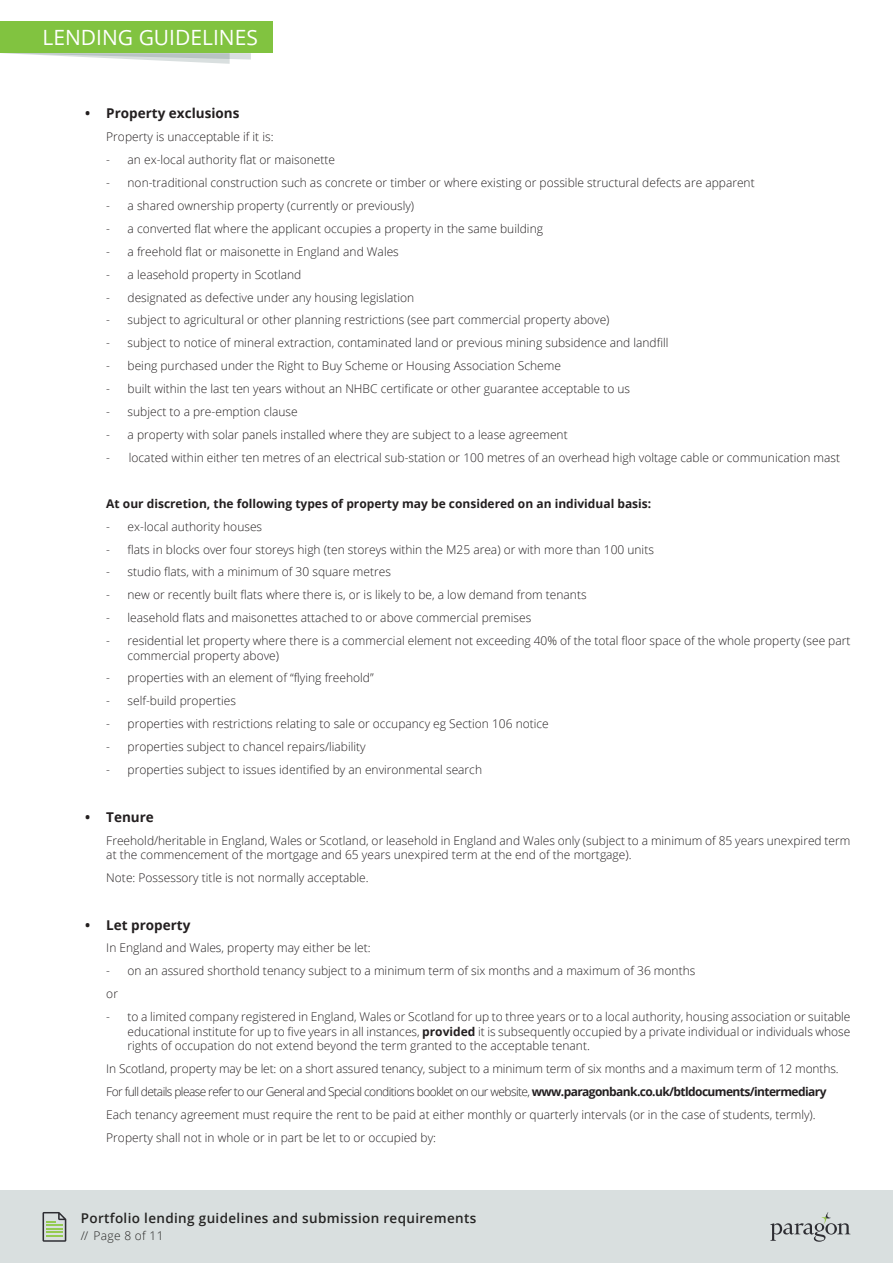
<style>
.page{position:relative;width:893px;height:1263px;background:#fff}
.page>*{position:absolute;margin:0;border:0;box-sizing:border-box;transform-origin:0 0}
.t1{font:21px "Open Sans";color:#fff}
.t2{font:600 13.5px "Open Sans";letter-spacing:.025em;color:#252423}
.t3{font:700 13.5px "Open Sans";color:#231f20}
.t4{font:300 12px/14.4px "Open Sans";color:#231f20}
.t5{font:300 12px "Open Sans";letter-spacing:-.05em;color:#231f20}
.t6{font:700 12px "Open Sans";color:#231f20}
.t7{font:300 12px "Open Sans";letter-spacing:.025em;color:#252423}
.s1{font-weight:700}
</style>
<div class="page">
<div style="left:0;top:1191px;width:893px;height:72px;background:#d9dfdf"></div>
<svg style="left:43px;top:1212px;width:23px;height:30px"></svg>
<svg style="left:770px;top:1212px;width:80px;height:30px"></svg>
<div style="left:0;top:21px;width:272px;height:32px;background:#81c340"></div>
<svg style="left:4px;top:53px;width:247px;height:11px"></svg>
<p class="t1" style="left:43px;top:23px;width:217px">LENDING GUIDELINES</p>
<p class="t3" style="left:85px;top:104px;width:156px">• Property exclusions</p>
<p class="t4" style="left:106px;top:129px;width:169px">Property is unacceptable if it is:</p>
<p class="t4" style="left:106px;top:152px;width:230px">- an ex-local authority flat or maisonette</p>
<p class="t4" style="left:106px;top:175px;width:650px">- non-traditional construction such as concrete or timber or where existing or possible structural defects are apparent</p>
<p class="t4" style="left:106px;top:198px;width:309px">- a shared ownership property (currently or previously)</p>
<p class="t4" style="left:106px;top:221px;width:438px">- a converted flat where the applicant occupies a property in the same building</p>
<p class="t4" style="left:106px;top:244px;width:294px">- a freehold flat or maisonette in England and Wales</p>
<p class="t4" style="left:106px;top:267px;width:197px">- a leasehold property in Scotland</p>
<p class="t4" style="left:106px;top:290px;width:310px">- designated as defective under any housing legislation</p>
<p class="t4" style="left:106px;top:313px;width:505px">- subject to agricultural or other planning restrictions (see part commercial property above)</p>
<p class="t4" style="left:106px;top:335px;width:564px">- subject to notice of mineral extraction, contaminated land or previous mining subsidence and landfill</p>
<p class="t4" style="left:106px;top:358px;width:456px">- being purchased under the Right to Buy Scheme or Housing Association Scheme</p>
<p class="t4" style="left:106px;top:381px;width:525px">- built within the last ten years without an NHBC certificate or other guarantee acceptable to us</p>
<p class="t4" style="left:106px;top:404px;width:193px">- subject to a pre-emption clause</p>
<p class="t4" style="left:106px;top:427px;width:463px">- a property with solar panels installed where they are subject to a lease agreement</p>
<p class="t4" style="left:106px;top:450px;width:735px">- located within either ten metres of an electrical sub-station or 100 metres of an overhead high voltage cable or communication mast</p>
<p class="t6" style="left:106px;top:495px;width:546px">At our discretion, the following types of property may be considered on an individual basis:</p>
<p class="t4" style="left:106px;top:519px;width:157px">- ex-local authority houses</p>
<p class="t4" style="left:106px;top:542px;width:549px">- flats in blocks over four storeys high (ten storeys within the M25 area) or with more than 100 units</p>
<p class="t4" style="left:106px;top:565px;width:286px">- studio flats, with a minimum of 30 square metres</p>
<p class="t4" style="left:106px;top:587px;width:482px">- new or recently built flats where there is, or is likely to be, a low demand from tenants</p>
<p class="t4" style="left:106px;top:610px;width:426px">- leasehold flats and maisonettes attached to or above commercial premises</p>
<p class="t4" style="left:128px;top:633px;width:724px;text-indent:-21px">- residential let property where there is a commercial element not exceeding 40% of the total floor space of the whole property (see part commercial property above)</p>
<p class="t4" style="left:106px;top:671px;width:269px">- properties with an element of “flying freehold”</p>
<p class="t4" style="left:106px;top:693px;width:131px">- self-build properties</p>
<p class="t4" style="left:106px;top:716px;width:444px">- properties with restrictions relating to sale or occupancy eg Section 106 notice</p>
<p class="t4" style="left:106px;top:739px;width:261px">- properties subject to chancel repairs/liability</p>
<p class="t4" style="left:106px;top:762px;width:377px">- properties subject to issues identified by an environmental search</p>
<p class="t3" style="left:85px;top:807px;width:70px">• Tenure</p>
<p class="t4" style="left:106px;top:833px;width:746px">Freehold/heritable in England, Wales or Scotland, or leasehold in England and Wales only (subject to a minimum of 85 years unexpired term at the commencement of the mortgage and 65 years unexpired term at the end of the mortgage).</p>
<p class="t4" style="left:106px;top:870px;width:264px">Note: Possessory title is not normally acceptable.</p>
<p class="t3" style="left:85px;top:915px;width:107px">• Let property</p>
<p class="t4" style="left:106px;top:940px;width:266px">In England and Wales, property may either be let:</p>
<p class="t4" style="left:106px;top:963px;width:591px">- on an assured shorthold tenancy subject to a minimum term of six months and a maximum of 36 months</p>
<p class="t4" style="left:106px;top:986px;width:13px">or</p>
<p class="t4" style="left:128px;top:1009px;width:724px;text-align:justify;text-indent:-21px">- to a limited company registered in England, Wales or Scotland for up to three years or to a local authority, housing association or suitable educational institute for up to five years in all instances, <span class="s1">provided</span> it is subsequently occupied by a private individual or individuals whose rights of occupation do not extend beyond the term granted to the acceptable tenant.</p>
<p class="t4" style="left:106px;top:1061px;width:734px">In Scotland, property may be let: on a short assured tenancy, subject to a minimum term of six months and a maximum term of 12 months.</p>
<p class="t5" style="left:106px;top:1083px;width:722px">For full details please refer to our General and Special conditions booklet on our website, <span class="s1">www.paragonbank.co.uk/btldocuments/intermediary</span></p>
<p class="t4" style="left:106px;top:1107px;width:711px">Each tenancy agreement must require the rent to be paid at either monthly or quarterly intervals (or in the case of students, termly).</p>
<p class="t4" style="left:106px;top:1130px;width:331px">Property shall not in whole or in part be let to or occupied by:</p>
<p class="t2" style="left:81px;top:1209px;width:397px">Portfolio lending guidelines and submission requirements</p>
<p class="t7" style="left:81px;top:1227px;width:84px">/// Page 8 of 11</p>
</div>
